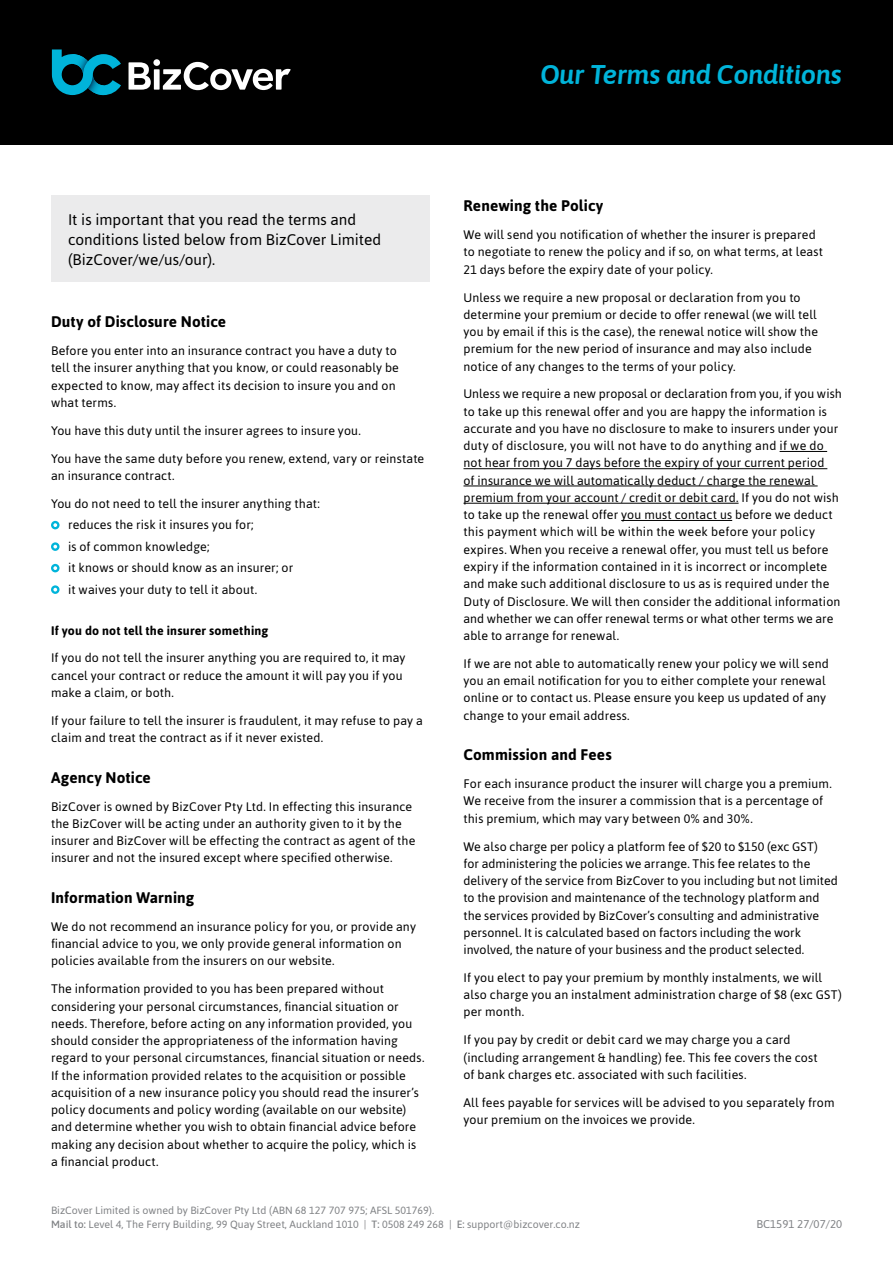
<style>
.page{position:relative;width:893px;height:1263px;background:#fff}
.page>*{position:absolute;margin:0;border:0;box-sizing:border-box;transform-origin:0 0}
.t1{font:italic 600 27px "Asap";letter-spacing:-.01em;color:#00b4da}
.t2{font:15.3px/20px "Asap";color:#000}
.t3{font:700 15.3px "Asap";letter-spacing:.01em;color:#000}
.t4{font:12.3px/17.2px "Asap";letter-spacing:.01em;color:#000}
.t5{font:700 12.3px "Asap";letter-spacing:.015em;color:#000}
.t6{font:11.25px "Asap";color:#808285}
.t7{font:10.5px/13.5px "Asap";color:#808285}
.s1{font-weight:500}
</style>
<div class="page">
<svg style="left:51px;top:521px;width:9px;height:8px"></svg>
<svg style="left:51px;top:542px;width:9px;height:9px"></svg>
<svg style="left:51px;top:564px;width:9px;height:8px"></svg>
<svg style="left:51px;top:585px;width:9px;height:9px"></svg>
<hr style="left:780px;top:451px;width:47px;height:1px;background:#000">
<hr style="left:463px;top:468px;width:364px;height:1px;background:#000">
<hr style="left:463px;top:486px;width:355px;height:1px;background:#000">
<hr style="left:463px;top:503px;width:276px;height:1px;background:#000">
<hr style="left:621px;top:520px;width:111px;height:1px;background:#000">
<div style="left:51px;top:196px;width:378px;height:86px;background:#ebebec"></div>
<div style="left:0;top:0;width:893px;height:145px;background:#000"></div>
<svg style="left:129px;top:59px;width:162px;height:31px"></svg>
<svg style="left:52px;top:49px;width:69px;height:46px"></svg>
<h1 class="t1" style="left:540px;top:55px;width:303px">Our Terms and Conditions</h1>
<p class="t2" style="left:68px;top:209px;width:315px">It is important that you read the terms and conditions listed below from BizCover Limited (BizCover/we/us/our).</p>
<p class="t3" style="left:51px;top:312px;width:177px">Duty of Disclosure Notice</p>
<p class="t4" style="left:51px;top:342px;width:349px">Before you enter into an insurance contract you have a duty to tell the insurer anything that you know, or could reasonably be expected to know, may affect its decision to insure you and on what terms.</p>
<p class="t4" style="left:51px;top:421px;width:311px">You have this duty until the insurer agrees to insure you.</p>
<p class="t4" style="left:51px;top:449px;width:375px">You have the same duty before you renew, extend, vary or reinstate an insurance contract.</p>
<p class="t4" style="left:68px;top:492px;width:253px;line-height:21.5px;text-indent:-17px">You do not need to tell the insurer anything that: reduces the risk it insures you for;<br>is of common knowledge;<br>it knows or should know as an insurer; or<br>it waives your duty to tell it about.</p>
<p class="t5" style="left:51px;top:622px;width:219px">If you do not tell the insurer something</p>
<p class="t4" style="left:51px;top:649px;width:356px">If you do not tell the insurer anything you are required to, it may cancel your contract or reduce the amount it will pay you if you make a claim, or both.</p>
<p class="t4" style="left:51px;top:711px;width:373px">If your failure to tell the insurer is fraudulent, it may refuse to pay a claim and treat the contract as if it never existed.</p>
<p class="t3" style="left:51px;top:767px;width:101px">Agency Notice</p>
<p class="t4" style="left:51px;top:797px;width:366px">BizCover is owned by BizCover Pty Ltd. In effecting this insurance the BizCover will be acting under an authority given to it by the insurer and BizCover will be effecting the contract as agent of the insurer and not the insured except where specified otherwise.</p>
<p class="t3" style="left:51px;top:887px;width:145px">Information Warning</p>
<p class="t4" style="left:51px;top:917px;width:366px">We do not recommend an insurance policy for you, or provide any financial advice to you, we only provide general information on policies available from the insurers on our website.</p>
<p class="t4" style="left:51px;top:980px;width:375px">The information provided to you has been prepared without considering your personal circumstances, financial situation or needs. Therefore, before acting on any information provided, you should consider the appropriateness of the information having regard to your personal circumstances, financial situation or needs.<br>If the information provided relates to the acquisition or possible acquisition of a new insurance policy you should read the insurer’s policy documents and policy wording (available on our website) and determine whether you wish to obtain financial advice before making any decision about whether to acquire the policy, which is a financial product.</p>
<p class="t3" style="left:463px;top:196px;width:141px">Renewing the Policy</p>
<p class="t4" style="left:463px;top:226px;width:361px">We will send you notification of whether the insurer is prepared to negotiate to renew the policy and if so, on what terms, at least<br>21 days before the expiry date of your policy.</p>
<p class="t4" style="left:463px;top:288px;width:356px">Unless we require a new proposal or declaration from you to determine your premium or decide to offer renewal (we will tell you by email if this is the case), the renewal notice will show the premium for the new period of insurance and may also include notice of any changes to the terms of your policy.</p>
<p class="t4" style="left:463px;top:385px;width:380px">Unless we require a new proposal or declaration from you, if you wish to take up this renewal offer and you are happy the information is accurate and you have no disclosure to make to insurers under your duty of disclosure, you will not have to do anything and if we do not hear from you 7 days before the expiry of your current period<br>of insurance we will automatically deduct / charge the renewal premium from your account / credit or debit card. If you do not wish to take up the renewal offer you must contact us before we deduct this payment which will be within the week before your policy expires. When you receive a renewal offer, you must tell us before expiry if the information contained in it is incorrect or incomplete and make such additional disclosure to us as is required under the Duty of Disclosure. We will then consider the additional information and whether we can offer renewal terms or what other terms we are able to arrange for renewal.</p>
<p class="t4" style="left:463px;top:654px;width:367px">If we are not able to automatically renew your policy we will send you an email notification for you to either complete your renewal online or to contact us. Please ensure you keep us updated of any change to your email address.</p>
<p class="t3" style="left:463px;top:745px;width:150px">Commission and Fees</p>
<p class="t4" style="left:463px;top:775px;width:370px">For each insurance product the insurer will charge you a premium.<br>We receive from the insurer a commission that is a percentage of this premium, which may vary between 0% and 30%.</p>
<p class="t4" style="left:463px;top:837px;width:376px">We also charge per policy a platform fee of $20 to $150 (exc GST)<br>for administering the policies we arrange. This fee relates to the delivery of the service from BizCover to you including but not limited to the provision and maintenance of the technology platform and the services provided by BizCover’s consulting and administrative personnel. It is calculated based on factors including the work involved, the nature of your business and the product selected.</p>
<p class="t4" style="left:463px;top:968px;width:380px">If you elect to pay your premium by monthly instalments, we will also charge you an instalment administration charge of $8 (exc GST) per month.</p>
<p class="t4" style="left:463px;top:1031px;width:356px">If you pay by credit or debit card we may charge you a card (including arrangement &amp; handling) fee. This fee covers the cost of bank charges etc. associated with such facilities.</p>
<p class="t4" style="left:463px;top:1093px;width:373px">All fees payable for services will be advised to you separately from your premium on the invoices we provide.</p>
<p class="t7" style="left:51px;top:1203px;width:530px">BizCover Limited is owned by BizCover Pty Ltd (ABN 68 127 707 975; AFSL 501769).<br><span class="s1">Mail to:</span> Level 4, The Ferry Building, 99 Quay Street, Auckland 1010 | <span class="s1">T:</span> 0508 249 268 | <span class="s1">E:</span> support@bizcover.co.nz</p>
<p class="t6" style="left:756px;top:1216px;width:87px">BC1591 27/07/20</p>
</div>
